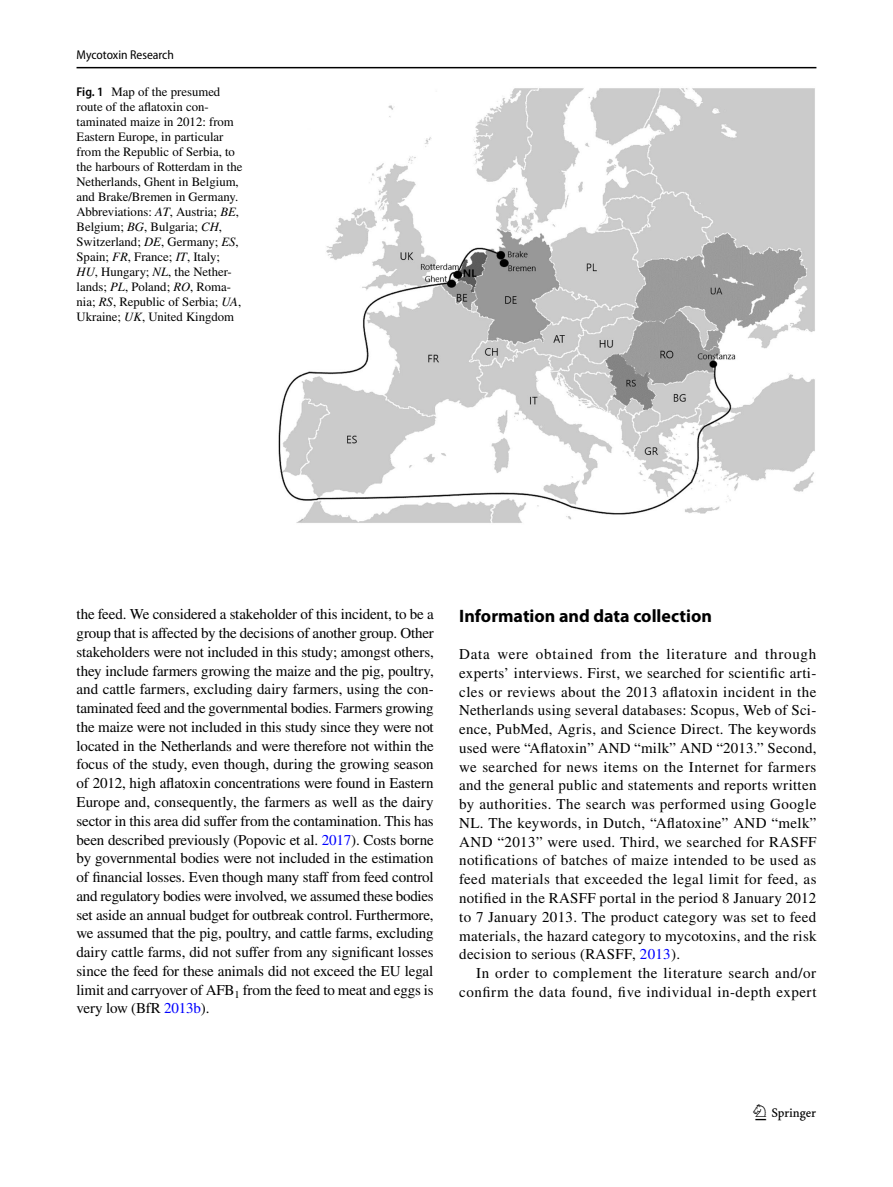
<style>
.page{position:relative;width:893px;height:1187px;background:#fff}
.page>*{position:absolute;margin:0;border:0;box-sizing:border-box;transform-origin:0 0}
.t1{font:22.5px "Springnew Regular 3";color:#000}
.t2{font:700 18px "Myriad Pro";color:#000}
.t3{font:15px/18.8px "STIX";letter-spacing:.02em;color:#000;text-align:justify}
.t4{font:12.75px/15px "STIX";color:#000}
.t5{font:semi-condensed 12.75px "Myriad Pro";color:#000}
.s1{font-family:"Myriad Pro";font-weight:600;font-stretch:semi-condensed}
.s2{font-style:italic}
.s3{color:#00f}
</style>
<div class="page">
<hr style="left:77px;top:67px;width:739px;height:1px;background:#000">
<img style="left:278px;top:88px;width:537px;height:435px">
<p class="t5" style="left:77px;top:48px;width:99px">Mycotoxin Research</p>
<p class="t4" style="left:77px;top:85px;width:167px"><span class="s1">Fig. 1</span> Map of the presumed route of the aflatoxin con&shy;taminated maize in 2012: from<br>Eastern Europe, in particular from the Republic of Serbia, to the harbours of Rotterdam in the<br>Netherlands, Ghent in Belgium, and Brake/Bremen in Germany.<br>Abbreviations: <span class="s2">AT</span>, Austria; <span class="s2">BE</span>,<br>Belgium; <span class="s2">BG</span>, Bulgaria; <span class="s2">CH</span>,<br>Switzerland; <span class="s2">DE</span>, Germany; <span class="s2">ES</span>,<br>Spain; <span class="s2">FR</span>, France; <span class="s2">IT</span>, Italy;<br><span class="s2">HU</span>, Hungary; <span class="s2">NL</span>, the Nether&shy;lands; <span class="s2">PL</span>, Poland; <span class="s2">RO</span>, Roma&shy;nia; <span class="s2">RS</span>, Republic of Serbia; <span class="s2">UA</span>,<br>Ukraine; <span class="s2">UK</span>, United Kingdom</p>
<p class="t3" style="left:77px;top:606px;width:359px">the feed. We considered a stakeholder of this incident, to be a group that is affected by the decisions of another group. Other stakeholders were not included in this study; amongst others, they include farmers growing the maize and the pig, poultry, and cattle farmers, excluding dairy farmers, using the con&shy;taminated feed and the governmental bodies. Farmers growing the maize were not included in this study since they were not located in the Netherlands and were therefore not within the focus of the study, even though, during the growing season of 2012, high aflatoxin concentrations were found in Eastern Europe and, consequently, the farmers as well as the dairy sector in this area did suffer from the contamination. This has been described previously (Popovic et al. <span class="s3">2017</span>). Costs borne by governmental bodies were not included in the estimation of financial losses. Even though many staff from feed control and regulatory bodies were involved, we assumed these bodies set aside an annual budget for outbreak control. Furthermore, we assumed that the pig, poultry, and cattle farms, excluding dairy cattle farms, did not suffer from any significant losses since the feed for these animals did not exceed the EU legal limit and carryover of AFB<sub>1</sub> from the feed to meat and eggs is very low (BfR <span class="s3">2013b</span>).</p>
<p class="t2" style="left:459px;top:603px;width:254px">Information and data collection</p>
<p class="t3" style="left:459px;top:645px;width:359px">Data were obtained from the literature and through experts’ interviews. First, we searched for scientific arti&shy;cles or reviews about the 2013 aflatoxin incident in the Netherlands using several databases: Scopus, Web of Sci&shy;ence, PubMed, Agris, and Science Direct. The keywords used were “Aflatoxin” AND “milk” AND “2013.” Second, we searched for news items on the Internet for farmers and the general public and statements and reports written by authorities. The search was performed using Google NL. The keywords, in Dutch, “Aflatoxine” AND “melk” AND “2013” were used. Third, we searched for RASFF notifications of batches of maize intended to be used as feed materials that exceeded the legal limit for feed, as notified in the RASFF portal in the period 8 January 2012 to 7 January 2013. The product category was set to feed materials, the hazard category to mycotoxins, and the risk decision to serious (RASFF, <span class="s3">2013</span>).</p>
<p class="t3" style="left:459px;top:964px;width:359px;text-align:right">In order to complement the literature search and/or confirm the data found, five individual in-depth expert</p>
<h1 class="t1" style="left:755px;top:1104px;width:62px">1 3</h1>
</div>
